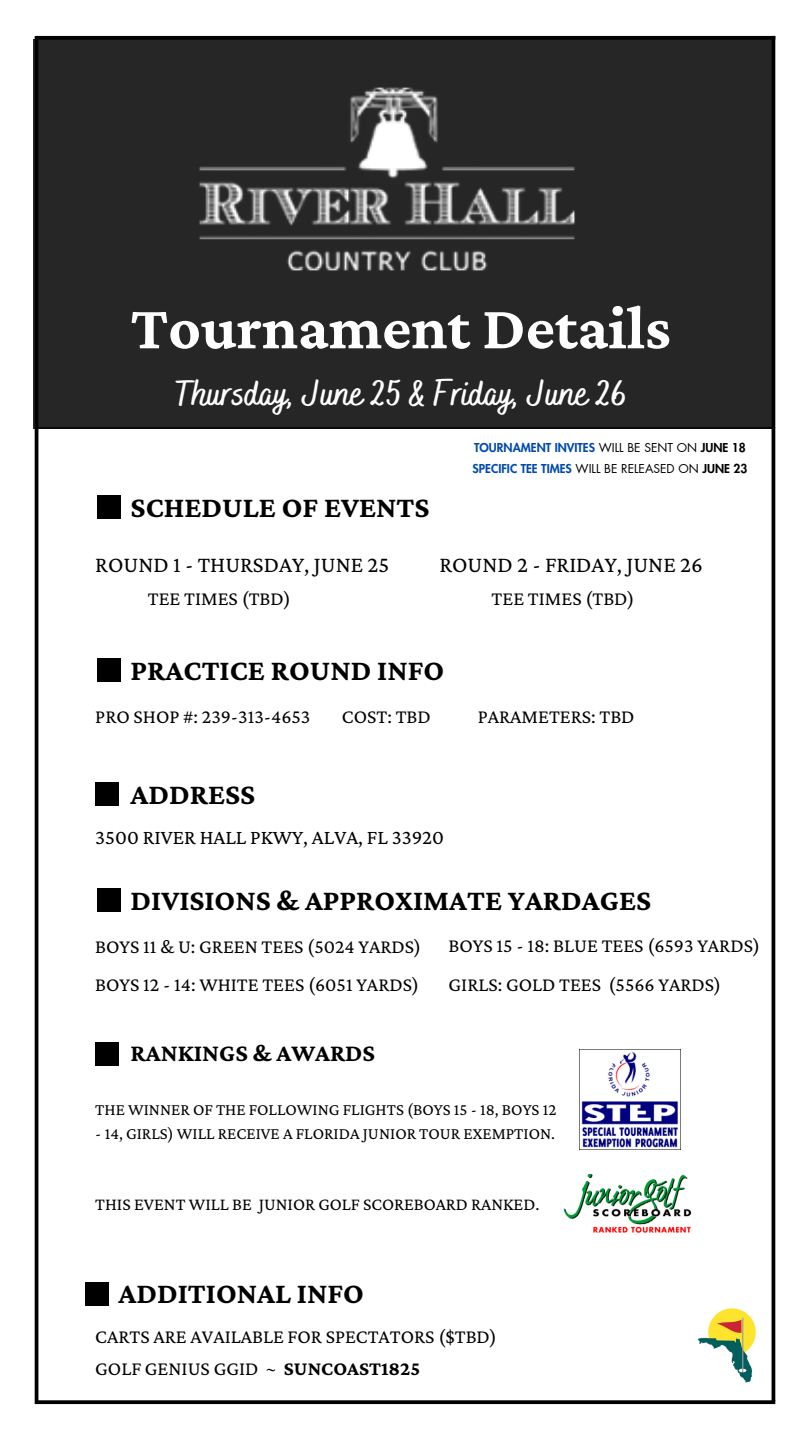
<style>
.page{position:relative;width:810px;height:1440px;background:#fff}
.page>*{position:absolute;margin:0;border:0;box-sizing:border-box;transform-origin:0 0}
.t1{font:700 62.9px "Crimson Pro";color:#fefefe}
.t2{font:700 36.2px "Bakerie Smooth";color:#fefefe}
.t3{font:700 30px "Crimson Pro";color:#000}
.t4{font:700 25px "Crimson Pro";color:#000}
.t5{font:23px "Crimson Pro";color:#000}
.t6{font:21px "Crimson Pro";color:#000}
.t7{font:20px "Crimson Pro";color:#000}
.t8{font:18px "Crimson Pro";color:#000}
.t9{font:17px "Crimson Pro";color:#000}
.t10{font:800 12px "Futura LT Pro";color:#004aad}
.s1{font-weight:400;color:#000}
.s2{color:#000}
.s3{font-weight:700}
</style>
<div class="page">
<div style="left:33px;top:40px;width:740px;height:389px;background:#262626"></div>
<hr style="left:37px;top:36px;width:738px;height:4px;background:#000">
<svg style="left:38px;top:1400px;width:737px;height:4px;background:#131313"></svg>
<hr style="left:772px;top:36px;width:3px;height:1365px;background:#000">
<hr style="left:35px;top:36px;width:3px;height:1368px;background:#000">
<hr style="left:36px;top:427px;width:739px;height:2px;background:#000">
<div style="left:97px;top:495px;width:23px;height:23px;background:#000"></div>
<div style="left:95px;top:782px;width:24px;height:24px;background:#000"></div>
<div style="left:97px;top:659px;width:23px;height:23px;background:#000"></div>
<div style="left:97px;top:888px;width:23px;height:24px;background:#000"></div>
<div style="left:85px;top:1283px;width:24px;height:23px;background:#000"></div>
<img style="left:698px;top:1308px;width:58px;height:75px">
<img style="left:199px;top:87px;width:376px;height:184px">
<div style="left:95px;top:1042px;width:24px;height:23px;background:#000"></div>
<img style="left:563px;top:1174px;width:129px;height:59px">
<img style="left:580px;top:1049px;width:100px;height:101px">
<p class="t1" style="left:131px;top:292px;width:542px">Tournament Details</p>
<p class="t2" style="left:175px;top:372px;width:453px">Thursday, June 25 &amp; Friday, June 26</p>
<p class="t3" style="left:131px;top:490px;width:300px">SCHEDULE OF EVENTS</p>
<p class="t10" style="left:474px;top:442px;width:273px">TOURNAMENT INVITES <span class="s1">WILL BE SENT ON</span> <span class="s2">JUNE 18</span></p>
<h6 class="t10" style="left:473px;top:463px;width:276px">SPECIFIC TEE TIMES <span class="s1">WILL BE RELEASED ON</span> <span class="s2">JUNE 23</span></h6>
<p class="t5" style="left:95px;top:551px;width:296px">ROUND 1 - THURSDAY, JUNE 25</p>
<h3 class="t5" style="left:439px;top:551px;width:265px">ROUND 2 - FRIDAY, JUNE 26</h3>
<p class="t7" style="left:148px;top:588px;width:144px">TEE TIMES (TBD)</p>
<h5 class="t7" style="left:492px;top:588px;width:144px">TEE TIMES (TBD)</h5>
<h2 class="t3" style="left:131px;top:654px;width:315px">PRACTICE ROUND INFO</h2>
<h5 class="t7" style="left:95px;top:705px;width:217px">PRO SHOP #: 239-313-4653</h5>
<h6 class="t7" style="left:342px;top:705px;width:90px">COST: TBD</h6>
<h6 class="t7" style="left:478px;top:705px;width:158px">PARAMETERS: TBD</h6>
<h1 class="t3" style="left:131px;top:777px;width:126px">ADDRESS</h1>
<h3 class="t6" style="left:95px;top:825px;width:350px">3500 RIVER HALL PKWY, ALVA, FL 33920</h3>
<p class="t3" style="left:131px;top:883px;width:522px">DIVISIONS &amp; APPROXIMATE YARDAGES</p>
<p class="t7" style="left:95px;top:935px;width:327px">BOYS 11 &amp; U: GREEN TEES (5024 YARDS)</p>
<h6 class="t7" style="left:95px;top:973px;width:325px">BOYS 12 - 14: WHITE TEES (6051 YARDS)</h6>
<h3 class="t4" style="left:131px;top:1039px;width:246px">RANKINGS &amp; AWARDS</h3>
<h6 class="t7" style="left:449px;top:934px;width:313px">BOYS 15 - 18: BLUE TEES (6593 YARDS)</h6>
<h6 class="t7" style="left:449px;top:973px;width:274px">GIRLS: GOLD TEES (5566 YARDS)</h6>
<p class="t9" style="left:95px;top:1100px;width:463px">THE WINNER OF THE FOLLOWING FLIGHTS (BOYS 15 - 18, BOYS 12</p>
<p class="t9" style="left:95px;top:1123px;width:461px">- 14, GIRLS) WILL RECEIVE A FLORIDA JUNIOR TOUR EXEMPTION.</p>
<h6 class="t8" style="left:95px;top:1194px;width:446px">THIS EVENT WILL BE JUNIOR GOLF SCOREBOARD RANKED.</h6>
<p class="t3" style="left:119px;top:1276px;width:247px">ADDITIONAL INFO</p>
<h3 class="t7" style="left:95px;top:1325px;width:403px">CARTS ARE AVAILABLE FOR SPECTATORS ($TBD)</h3>
<p class="t7" style="left:95px;top:1357px;width:326px">GOLF GENIUS GGID ~ <span class="s3">SUNCOAST1825</span></p>
</div>
